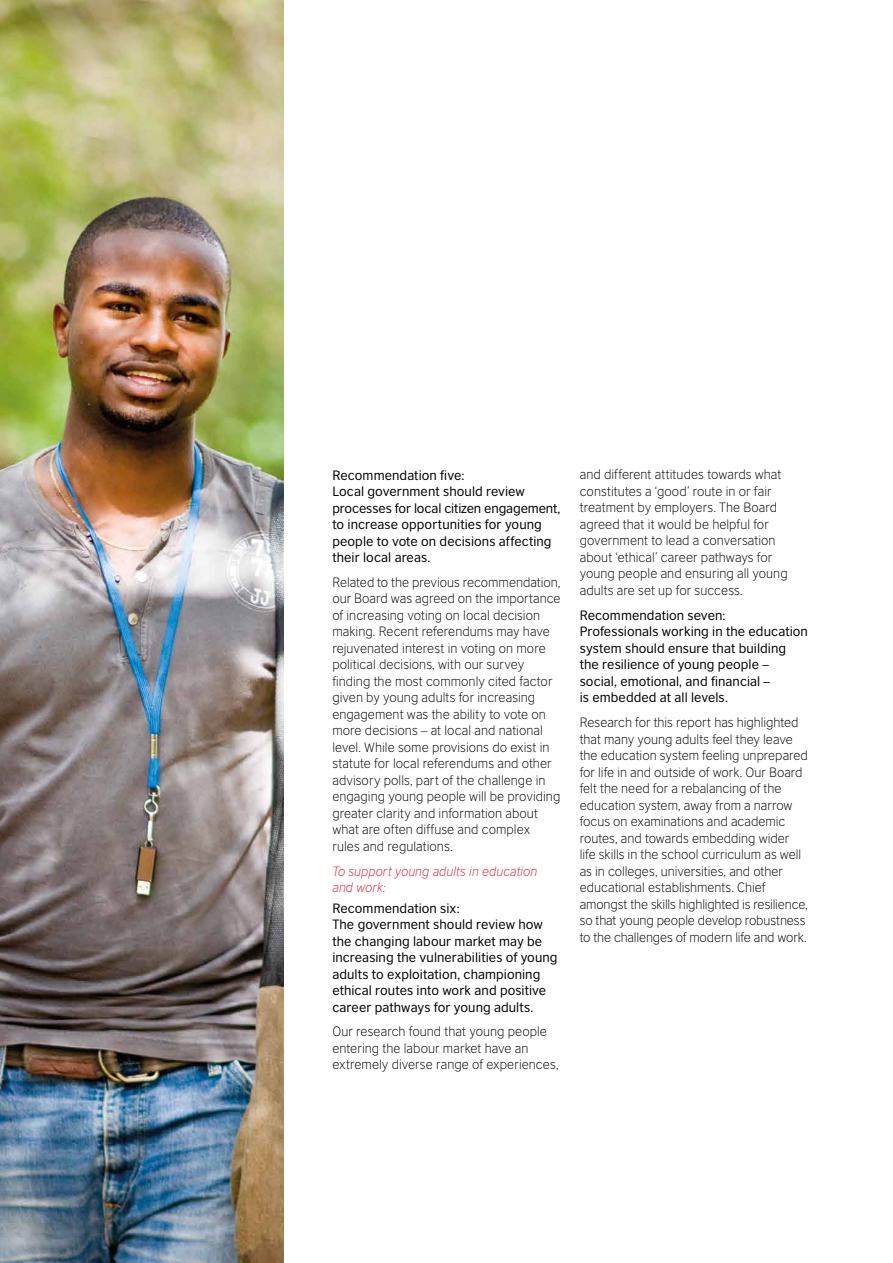
<style>
.page{position:relative;width:893px;height:1263px;background:#fff}
.page>*{position:absolute;margin:0;border:0;box-sizing:border-box;transform-origin:0 0}
.t1{font:300 12.75px/16.5px "British Council Sans";color:#000}
.t2{font:12.75px/16.5px "British Council Sans";letter-spacing:.005em;color:#000}
.t3{font:italic 300 12.75px/16.5px "British Council Sans";letter-spacing:.005em;color:#e21f2b}
</style>
<div class="page">
<img style="left:0;top:0;width:283px;height:1263px">
<p class="t2" style="left:332px;top:465px;width:230px">Recommendation five:<br>Local government should review processes for local citizen engagement, to increase opportunities for young people to vote on decisions affecting their local areas.</p>
<p class="t1" style="left:332px;top:573px;width:230px">Related to the previous recommendation, our Board was agreed on the importance of increasing voting on local decision making. Recent referendums may have rejuvenated interest in voting on more political decisions, with our survey finding the most commonly cited factor given by young adults for increasing engagement was the ability to vote on more decisions – at local and national level. While some provisions do exist in statute for local referendums and other advisory polls, part of the challenge in engaging young people will be providing greater clarity and information about what are often diffuse and complex rules and regulations.</p>
<p class="t3" style="left:332px;top:861px;width:207px">To support young adults in education and work:</p>
<p class="t2" style="left:332px;top:898px;width:227px">Recommendation six:<br>The government should review how the changing labour market may be increasing the vulnerabilities of young adults to exploitation, championing ethical routes into work and positive career pathways for young adults.</p>
<p class="t1" style="left:332px;top:1022px;width:228px">Our research found that young people entering the labour market have an extremely diverse range of experiences,</p>
<p class="t1" style="left:580px;top:465px;width:209px">and different attitudes towards what constitutes a ‘good’ route in or fair treatment by employers. The Board agreed that it would be helpful for government to lead a conversation about ‘ethical’ career pathways for young people and ensuring all young adults are set up for success.</p>
<p class="t2" style="left:580px;top:606px;width:230px">Recommendation seven:<br>Professionals working in the education system should ensure that building the resilience of young people – social, emotional, and financial –<br>is embedded at all levels.</p>
<p class="t1" style="left:580px;top:713px;width:230px">Research for this report has highlighted that many young adults feel they leave the education system feeling unprepared for life in and outside of work. Our Board felt the need for a rebalancing of the education system, away from a narrow focus on examinations and academic routes, and towards embedding wider life skills in the school curriculum as well as in colleges, universities, and other educational establishments. Chief amongst the skills highlighted is resilience, so that young people develop robustness to the challenges of modern life and work.</p>
</div>
